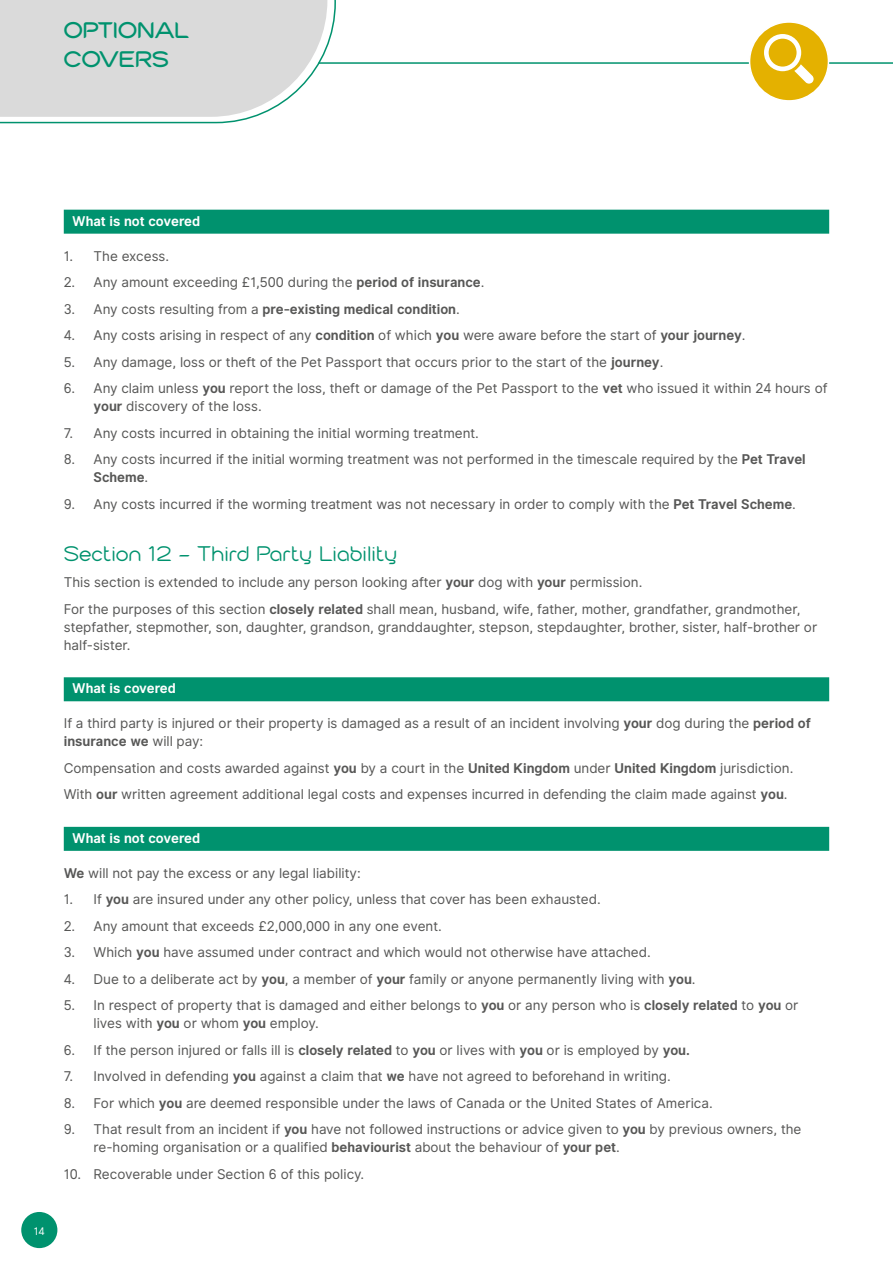
<style>
.page{position:relative;width:893px;height:1263px;background:#fff}
.page>*{position:absolute;margin:0;border:0;box-sizing:border-box;transform-origin:0 0}
.t1{font:700 24px/28.8px "Cabourg";color:#00926e}
.t2{font:22.5px "Cabourg";color:#00926e}
.t3{font:13.5px/18px "Inter UI";color:#575756}
.t4{font:700 13.5px "Inter UI";letter-spacing:-.005em;color:#575756}
.t5{font:700 13.5px "Inter UI";letter-spacing:-.005em;color:#fff}
.t6{font:10.5px "Inter UI";color:#fff}
.s1{font-weight:700}
.s2{font-weight:400}
</style>
<div class="page">
<div style="left:64px;top:210px;width:765px;height:24px;background:#00926e"></div>
<div style="left:64px;top:677px;width:765px;height:24px;background:#00926e"></div>
<div style="left:64px;top:827px;width:765px;height:24px;background:#00926e"></div>
<div style="left:21px;top:1212px;width:36px;height:36px;background:#00926e;border-radius:50%"></div>
<svg style="left:0;top:0;width:336px;height:124px;background:#dbdddd"></svg>
<hr style="left:318px;top:62px;width:575px;height:2px;background:#00926e">
<div style="left:750px;top:22px;width:78px;height:79px;background:#e4b100;border-radius:50%"></div>
<div style="left:749px;top:21px;width:80px;height:81px;border:2px solid #fff;border-radius:50%"></div>
<svg style="left:764px;top:34px;width:50px;height:50px"></svg>
<h1 class="t1" style="left:64px;top:16px;width:127px">OPTIONAL<br>COVERS</h1>
<p class="t6" style="left:34px;top:1224px;width:12px">14</p>
<p class="t5" style="left:72px;top:212px;width:129px">What is not covered</p>
<p class="t3" style="left:64px;top:247px;width:107px">1. The excess.</p>
<p class="t3" style="left:64px;top:273px;width:422px">2. Any amount exceeding £1,500 during the <span class="s1">period of insurance</span>.</p>
<p class="t4" style="left:64px;top:300px;width:398px"><span class="s2">3. Any costs resulting from a</span> pre-existing medical condition<span class="s2">.</span></p>
<p class="t3" style="left:64px;top:326px;width:683px">4. Any costs arising in respect of any <span class="s1">condition</span> of which <span class="s1">you</span> were aware before the start of <span class="s1">your journey</span>.</p>
<p class="t3" style="left:64px;top:353px;width:601px">5. Any damage, loss or theft of the Pet Passport that occurs prior to the start of the <span class="s1">journey</span>.</p>
<p class="t3" style="left:94px;top:379px;width:735px;text-indent:-30px">6. Any claim unless <span class="s1">you</span> report the loss, theft or damage of the Pet Passport to the <span class="s1">vet</span> who issued it within 24 hours of <span class="s1">your</span> discovery of the loss.</p>
<p class="t3" style="left:64px;top:424px;width:417px">7. Any costs incurred in obtaining the initial worming treatment.</p>
<p class="t3" style="left:94px;top:450px;width:714px;text-indent:-30px">8. Any costs incurred if the initial worming treatment was not performed in the timescale required by the <span class="s1">Pet Travel<br>Scheme</span>.</p>
<p class="t3" style="left:64px;top:495px;width:734px">9. Any costs incurred if the worming treatment was not necessary in order to comply with the <span class="s1">Pet Travel Scheme</span>.</p>
<h2 class="t2" style="left:64px;top:542px;width:335px">Section 12 - Third Party Liability</h2>
<p class="t3" style="left:64px;top:569px;width:738px;line-height:26.5px">This section is extended to include any person looking after <span class="s1">your</span> dog with <span class="s1">your</span> permission.<br>For the purposes of this section <span class="s1">closely related</span> shall mean, husband, wife, father, mother, grandfather, grandmother,</p>
<p class="t3" style="left:64px;top:618px;width:755px">stepfather, stepmother, son, daughter, grandson, granddaughter, stepson, stepdaughter, brother, sister, half-brother or half-sister.</p>
<p class="t5" style="left:72px;top:679px;width:105px">What is covered</p>
<p class="t3" style="left:64px;top:714px;width:749px">If a third party is injured or their property is damaged as a result of an incident involving <span class="s1">your</span> dog during the <span class="s1">period of insurance we</span> will pay:</p>
<p class="t3" style="left:64px;top:755px;width:731px;line-height:26.5px">Compensation and costs awarded against <span class="s1">you</span> by a court in the <span class="s1">United Kingdom</span> under <span class="s1">United Kingdom</span> jurisdiction.<br>With <span class="s1">our</span> written agreement additional legal costs and expenses incurred in defending the claim made against <span class="s1">you</span>.</p>
<p class="t5" style="left:72px;top:829px;width:129px">What is not covered</p>
<p class="t3" style="left:64px;top:864px;width:298px"><span class="s1">We</span> will not pay the excess or any legal liability:</p>
<p class="t3" style="left:64px;top:890px;width:538px">1. If <span class="s1">you</span> are insured under any other policy, unless that cover has been exhausted.</p>
<p class="t3" style="left:64px;top:917px;width:380px">2. Any amount that exceeds £2,000,000 in any one event.</p>
<p class="t3" style="left:64px;top:943px;width:588px">3. Which <span class="s1">you</span> have assumed under contract and which would not otherwise have attached.</p>
<p class="t3" style="left:64px;top:970px;width:633px">4. Due to a deliberate act by <span class="s1">you</span>, a member of <span class="s1">your</span> family or anyone permanently living with <span class="s1">you</span>.</p>
<p class="t3" style="left:94px;top:996px;width:706px;text-indent:-30px">5. In respect of property that is damaged and either belongs to <span class="s1">you</span> or any person who is <span class="s1">closely related</span> to <span class="s1">you</span> or lives with <span class="s1">you</span> or whom <span class="s1">you</span> employ.</p>
<p class="t3" style="left:64px;top:1041px;width:628px">6. If the person injured or falls ill is <span class="s1">closely related</span> to <span class="s1">you</span> or lives with <span class="s1">you</span> or is employed by <span class="s1">you.</span></p>
<p class="t3" style="left:64px;top:1067px;width:609px">7. Involved in defending <span class="s1">you</span> against a claim that <span class="s1">we</span> have not agreed to beforehand in writing.</p>
<p class="t3" style="left:64px;top:1094px;width:650px">8. For which <span class="s1">you</span> are deemed responsible under the laws of Canada or the United States of America.</p>
<p class="t3" style="left:94px;top:1120px;width:709px;text-indent:-30px">9. That result from an incident if <span class="s1">you</span> have not followed instructions or advice given to <span class="s1">you</span> by previous owners, the re-homing organisation or a qualified <span class="s1">behaviourist</span> about the behaviour of <span class="s1">your pet</span>.</p>
<p class="t3" style="left:64px;top:1165px;width:302px">10. Recoverable under Section 6 of this policy.</p>
</div>
